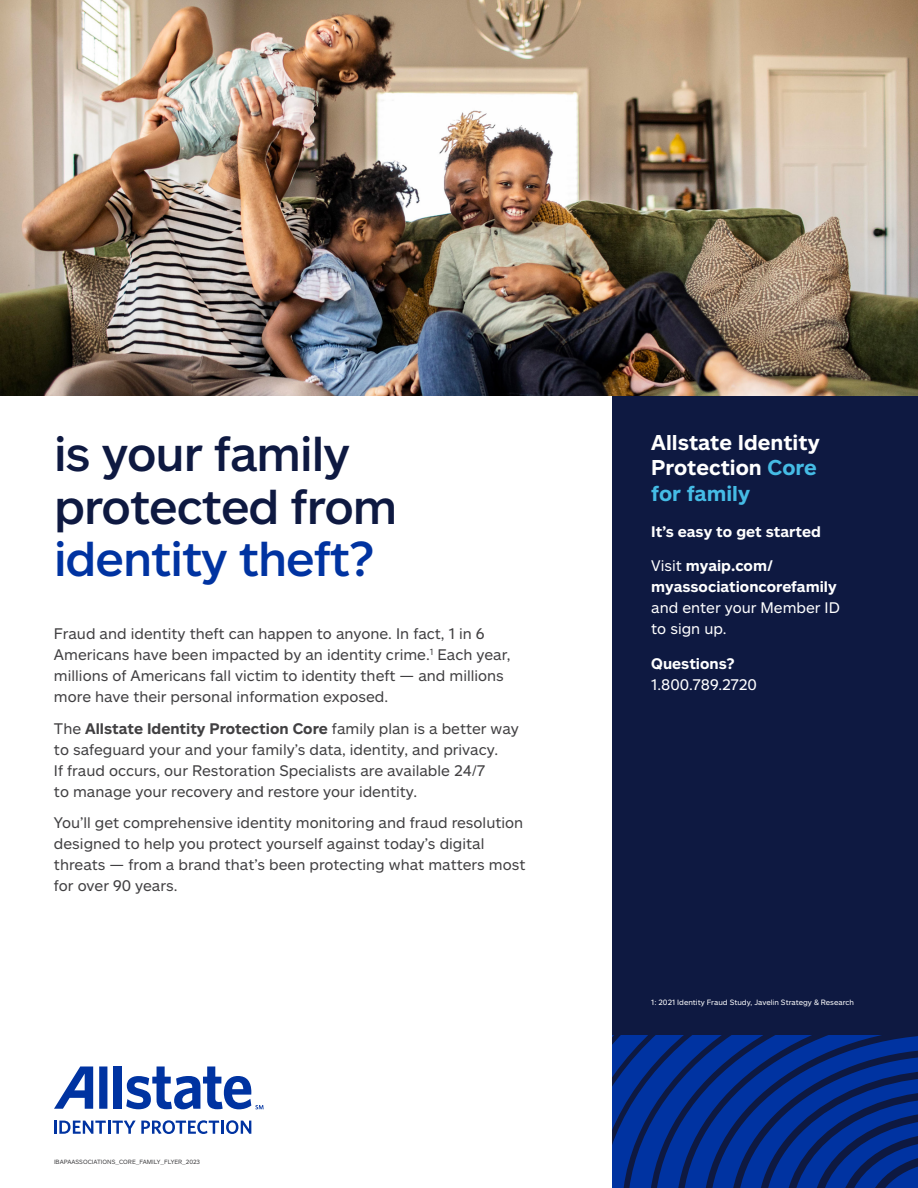
<style>
.page{position:relative;width:918px;height:1188px;background:#fff}
.page>*{position:absolute;margin:0;border:0;box-sizing:border-box;transform-origin:0 0}
.t1{font:500 48px/52.5px "Allstate Sans";letter-spacing:-.02em;color:#0e1941}
.t2{font:500 48px "Allstate Sans";letter-spacing:-.02em;color:#0033a1}
.t3{font:700 21px/25.5px "Allstate Sans";color:#fff}
.t4{font:15px/21px "Allstate Sans";color:#414042}
.t5{font:700 15px/21px "Allstate Sans";color:#fff}
.t6{font:15px/21px "Allstate Sans";color:#fff}
.t7{font:7.5px "Allstate Sans";color:#fff}
.t8{font:6px "Allstate Sans";color:#414042}
.s1{font-weight:700}
.s2{color:#45bce5}
.s3{font-weight:400}
</style>
<div class="page">
<div style="left:612px;top:395px;width:306px;height:640px;background:#0e1941"></div>
<svg style="left:612px;top:1035px;width:10px;height:153px;background:#022e90"></svg>
<svg style="left:622px;top:1035px;width:27px;height:153px;background:#022d8c"></svg>
<svg style="left:649px;top:1035px;width:269px;height:153px;background:#032b86"></svg>
<svg style="left:54px;top:1067px;width:39px;height:42px"></svg>
<div style="left:99px;top:1066px;width:8px;height:43px;background:#0033a1"></div>
<div style="left:113px;top:1066px;width:9px;height:43px;background:#0033a1"></div>
<svg style="left:54px;top:1120px;width:197px;height:14px"></svg>
<svg style="left:126px;top:1066px;width:138px;height:43px"></svg>
<img style="left:0;top:0;width:918px;height:395px">
<h1 class="t1" style="left:54px;top:426px;width:345px">is your family protected from</h1>
<h1 class="t2" style="left:54px;top:528px;width:322px">identity theft?</h1>
<p class="t4" style="left:54px;top:623px;width:458px">Fraud and identity theft can happen to anyone. In fact, 1 in 6<br>Americans have been impacted by an identity crime.<sup>1</sup> Each year, millions of Americans fall victim to identity theft — and millions more have their personal information exposed.</p>
<p class="t4" style="left:54px;top:717px;width:466px">The <span class="s1">Allstate Identity Protection Core</span> family plan is a better way to safeguard your and your family’s data, identity, and privacy.<br>If fraud occurs, our Restoration Specialists are available 24/7<br>to manage your recovery and restore your identity.</p>
<p class="t4" style="left:54px;top:812px;width:473px">You’ll get comprehensive identity monitoring and fraud resolution designed to help you protect yourself against today’s digital threats — from a brand that’s been protecting what matters most for over 90 years.</p>
<p class="t8" style="left:54px;top:1158px;width:148px">IBAPAASSOCIATIONS_CORE_FAMILY_FLYER_2023</p>
<h2 class="t3" style="left:651px;top:428px;width:170px">Allstate Identity<br>Protection <span class="s2">Core for family</span></h2>
<p class="t5" style="left:651px;top:520px;width:171px">It’s easy to get started</p>
<p class="t5" style="left:651px;top:555px;width:187px"><span class="s3">Visit</span> myaip.com/ myassociationcorefamily</p>
<p class="t6" style="left:651px;top:597px;width:190px">and enter your Member ID to sign up.</p>
<p class="t5" style="left:651px;top:652px;width:85px">Questions?</p>
<p class="t6" style="left:651px;top:673px;width:107px">1.800.789.2720</p>
<p class="t7" style="left:651px;top:998px;width:204px">1: 2021 Identity Fraud Study, Javelin Strategy &amp; Research</p>
</div>
